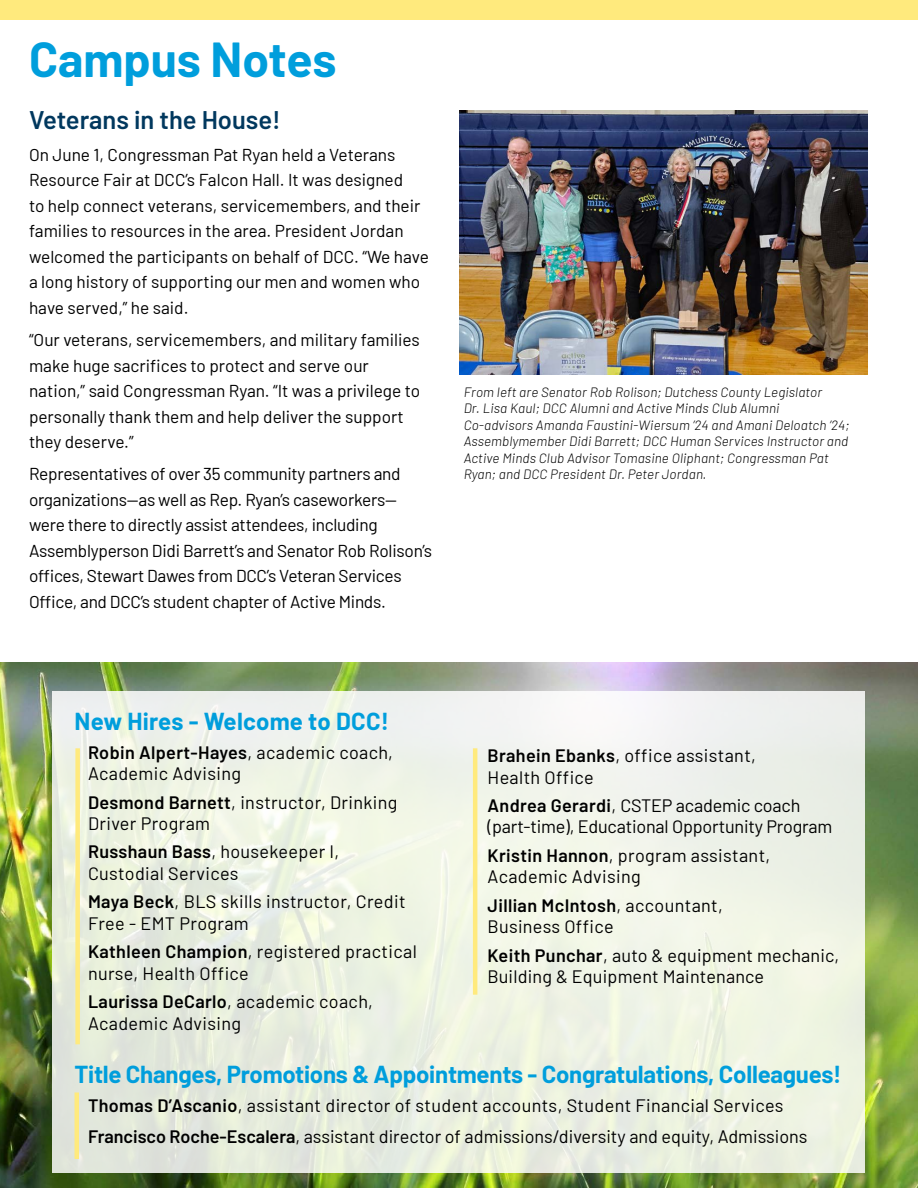
<style>
.page{position:relative;width:918px;height:1188px;background:#fff}
.page>*{position:absolute;margin:0;border:0;box-sizing:border-box;transform-origin:0 0}
.t1{font:700 48px "Barlow";color:#009edc}
.P{font:600 25.5px "Barlow";color:#01385e}
.P-2{font:700 24px "Barlow";letter-spacing:-.01em;color:#009edc}
.P-3{font:700 24px "Barlow";letter-spacing:.01em;color:#009edc}
.P-4{font:18px/21.6px "Barlow";letter-spacing:.02em;color:#000}
.P-5{font:18px/21.6px "Barlow";letter-spacing:-.01em;color:#000}
.P-6{font:17.25px/25.5px "Barlow";letter-spacing:-.005em;color:#000}
.P-7{font:italic 300 13.5px/16.5px "Barlow";letter-spacing:.01em;color:#000}
.s1{font-weight:600}
</style>
<div class="page">
<img style="left:0;top:663px;width:918px;height:525px">
<div style="left:0;top:0;width:918px;height:20px;background:#ffea7d"></div>
<img style="left:459px;top:110px;width:408px;height:265px">
<div style="left:53px;top:691px;width:812px;height:482px;background:linear-gradient(to bottom,#f1f4ed,#e8eedc)"></div>
<div style="left:75px;top:748px;width:5px;height:296px;background:#ffea7d"></div>
<hr style="left:473px;top:748px;width:4px;height:247px;background:#ffea7d">
<hr style="left:75px;top:1092px;width:4px;height:67px;background:#ffea7d">
<p class="t1" style="left:29px;top:24px;width:309px">Campus Notes</p>
<p class="P" style="left:29px;top:101px;width:253px">Veterans in the House!</p>
<p class="P-6" style="left:29px;top:140px;width:402px">On June 1, Congressman Pat Ryan held a Veterans Resource Fair at DCC’s Falcon Hall. It was designed<br>to help connect veterans, servicemembers, and their families to resources in the area. President Jordan welcomed the participants on behalf of DCC. “We have a long history of supporting our men and women who have served,” he said.</p>
<p class="P-6" style="left:29px;top:326px;width:393px">“Our veterans, servicemembers, and military families make huge sacrifices to protect and serve our nation,” said Congressman Ryan. “It was a privilege to personally thank them and help deliver the support they deserve.”</p>
<p class="P-6" style="left:29px;top:460px;width:405px">Representatives of over 35 community partners and organizations—as well as Rep. Ryan’s caseworkers— were there to directly assist attendees, including Assemblyperson Didi Barrett’s and Senator Rob Rolison’s offices, Stewart Dawes from DCC’s Veteran Services Office, and DCC’s student chapter of Active Minds.</p>
<p class="P-7" style="left:464px;top:382px;width:387px">From left are Senator Rob Rolison; Dutchess County Legislator<br>Dr. Lisa Kaul; DCC Alumni and Active Minds Club Alumni Co-advisors Amanda Faustini-Wiersum ’24 and Amani Deloatch ’24; Assemblymember Didi Barrett; DCC Human Services Instructor and Active Minds Club Advisor Tomasine Oliphant; Congressman Pat Ryan; and DCC President Dr. Peter Jordan.</p>
<p class="P-3" style="left:75px;top:704px;width:316px">New Hires - Welcome to DCC!</p>
<p class="P-4" style="left:88px;top:740px;width:306px"><span class="s1">Robin Alpert-Hayes</span>, academic coach,<br>Academic Advising</p>
<p class="P-4" style="left:88px;top:790px;width:311px"><span class="s1">Desmond Barnett</span>, instructor, Drinking<br>Driver Program</p>
<p class="P-4" style="left:88px;top:840px;width:253px"><span class="s1">Russhaun Bass</span>, housekeeper I,<br>Custodial Services</p>
<p class="P-4" style="left:88px;top:890px;width:319px"><span class="s1">Maya Beck</span>, BLS skills instructor, Credit<br>Free - EMT Program</p>
<p class="P-4" style="left:88px;top:940px;width:330px"><span class="s1">Kathleen Champion</span>, registered practical nurse, Health Office</p>
<p class="P-4" style="left:88px;top:990px;width:286px"><span class="s1">Laurissa DeCarlo</span>, academic coach,<br>Academic Advising</p>
<p class="P-4" style="left:488px;top:743px;width:270px"><span class="s1">Brahein Ebanks</span>, office assistant,<br>Health Office</p>
<p class="P-5" style="left:488px;top:793px;width:346px"><span class="s1">Andrea Gerardi</span>, CSTEP academic coach (part-time), Educational Opportunity Program</p>
<p class="P-4" style="left:488px;top:843px;width:284px"><span class="s1">Kristin Hannon</span>, program assistant,<br>Academic Advising</p>
<p class="P-4" style="left:488px;top:893px;width:237px"><span class="s1">Jillian McIntosh</span>, accountant,<br>Business Office</p>
<p class="P-4" style="left:488px;top:943px;width:353px"><span class="s1">Keith Punchar</span>, auto &amp; equipment mechanic,<br>Building &amp; Equipment Maintenance</p>
<h3 class="P-2" style="left:75px;top:1057px;width:769px">Title Changes, Promotions &amp; Appointments - Congratulations, Colleagues!</h3>
<p class="P-4" style="left:88px;top:1088px;width:721px;line-height:31.3px"><span class="s1">Thomas D’Ascanio</span>, assistant director of student accounts, Student Financial Services<br><span class="s1">Francisco Roche-Escalera</span>, assistant director of admissions/diversity and equity, Admissions</p>
</div>
